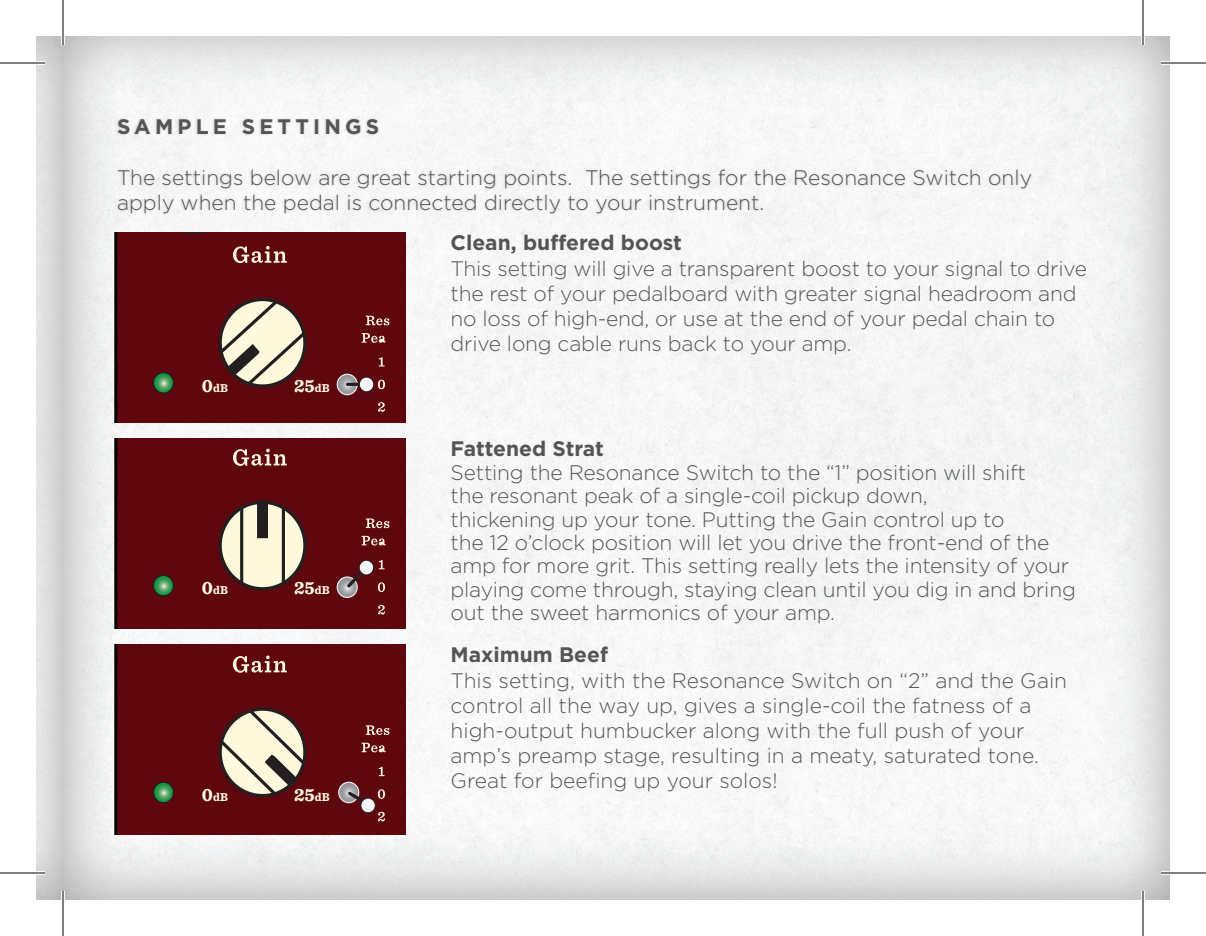
<style>
.page{position:relative;width:1206px;height:936px;background:#fff}
.page>*{position:absolute;margin:0;border:0;box-sizing:border-box;transform-origin:0 0}
.t1{font:300 21px/25.2px "Gotham";letter-spacing:-.01em;color:#545556}
.t2{font:300 21px/25.2px "Gotham";color:#545556}
.t3{font:700 21px "Gotham";color:#545556}
.t4{font:700 21px "Gotham";letter-spacing:.2em;color:#545556}
.t5{font:700 18.6px "Sentinel";color:#fef8dd}
.t6{font:700 12px "Sentinel";color:#fef8dd}
.s1{font-size:18.6px}
.s2{font-size:12px}
</style>
<div class="page">
<img style="left:36px;top:36px;width:1134px;height:864px">
<div style="left:114px;top:117px;width:919px;height:99px;background:#f5f6f6"></div>
<div style="left:114px;top:232px;width:291px;height:190px;background:#5f070e"></div>
<svg style="left:182px;top:232px;width:24px;height:2px"></svg>
<svg style="left:319px;top:232px;width:24px;height:2px"></svg>
<svg style="left:153px;top:373px;width:20px;height:20px"></svg>
<div style="left:153px;top:372px;width:21px;height:22px;border:1px solid #231f20;border-radius:50%"></div>
<svg style="left:366px;top:316px;width:23px;height:9px"></svg>
<svg style="left:362px;top:333px;width:24px;height:10px"></svg>
<svg style="left:379px;top:357px;width:6px;height:10px"></svg>
<svg style="left:378px;top:380px;width:7px;height:9px"></svg>
<svg style="left:378px;top:402px;width:7px;height:10px"></svg>
<svg style="left:233px;top:246px;width:54px;height:17px"></svg>
<svg style="left:211px;top:295px;width:103px;height:100px;background:#9a746b"></svg>
<svg style="left:337px;top:374px;width:20px;height:21px"></svg>
<div style="left:337px;top:374px;width:21px;height:21px;border:1px solid #f2f3f4;border-radius:50%"></div>
<hr style="left:347px;top:383px;width:19px;height:3px;background:#231f20">
<div style="left:359px;top:377px;width:15px;height:15px;background:#f5f5f6;border-radius:50%"></div>
<div style="left:359px;top:377px;width:15px;height:15px;border:1px solid #231f20;border-radius:50%"></div>
<div style="left:114px;top:438px;width:291px;height:190px;background:#5f070e"></div>
<div style="left:220px;top:502px;width:85px;height:87px;background:#fef8dd;border-radius:50%"></div>
<div style="left:219px;top:501px;width:88px;height:89px;border:3px solid #231f20;border-radius:50%"></div>
<hr style="left:282px;top:509px;width:3px;height:73px;background:#231f20">
<div style="left:257px;top:502px;width:11px;height:36px;border:8px solid #231f20"></div>
<svg style="left:153px;top:575px;width:20px;height:21px"></svg>
<div style="left:153px;top:575px;width:21px;height:21px;border:1px solid #231f20;border-radius:50%"></div>
<svg style="left:366px;top:518px;width:23px;height:10px"></svg>
<svg style="left:362px;top:536px;width:24px;height:10px"></svg>
<svg style="left:379px;top:560px;width:6px;height:9px"></svg>
<svg style="left:378px;top:582px;width:7px;height:10px"></svg>
<svg style="left:378px;top:605px;width:7px;height:10px"></svg>
<svg style="left:233px;top:449px;width:54px;height:17px"></svg>
<hr style="left:240px;top:509px;width:3px;height:73px;background:#231f20">
<svg style="left:337px;top:577px;width:20px;height:20px"></svg>
<div style="left:337px;top:576px;width:21px;height:22px;border:1px solid #f2f3f4;border-radius:50%"></div>
<svg style="left:344px;top:568px;width:22px;height:23px"></svg>
<div style="left:359px;top:560px;width:15px;height:15px;background:#f5f5f6;border-radius:50%"></div>
<div style="left:359px;top:560px;width:15px;height:15px;border:1px solid #231f20;border-radius:50%"></div>
<div style="left:114px;top:644px;width:291px;height:190px;background:#5f070e"></div>
<svg style="left:153px;top:782px;width:20px;height:21px"></svg>
<div style="left:153px;top:782px;width:21px;height:21px;border:1px solid #231f20;border-radius:50%"></div>
<svg style="left:366px;top:725px;width:23px;height:10px"></svg>
<svg style="left:362px;top:743px;width:24px;height:9px"></svg>
<svg style="left:379px;top:767px;width:6px;height:9px"></svg>
<svg style="left:378px;top:789px;width:7px;height:10px"></svg>
<svg style="left:378px;top:812px;width:7px;height:9px"></svg>
<svg style="left:233px;top:656px;width:54px;height:17px"></svg>
<svg style="left:216px;top:701px;width:97px;height:103px;background:#9d786e"></svg>
<svg style="left:339px;top:782px;width:20px;height:21px"></svg>
<div style="left:338px;top:782px;width:21px;height:21px;border:1px solid #f2f3f4;border-radius:50%"></div>
<svg style="left:345px;top:789px;width:25px;height:18px"></svg>
<div style="left:361px;top:798px;width:14px;height:15px;background:#f5f5f6;border-radius:50%"></div>
<div style="left:360px;top:798px;width:16px;height:15px;border:1px solid #231f20;border-radius:50%"></div>
<hr style="left:0;top:61px;width:45px;height:4px;background:#fff">
<hr style="left:1161px;top:61px;width:45px;height:4px;background:#fff">
<hr style="left:0;top:871px;width:45px;height:4px;background:#fff">
<hr style="left:1161px;top:871px;width:45px;height:4px;background:#fff">
<hr style="left:61px;top:0;width:4px;height:45px;background:#fff">
<hr style="left:61px;top:891px;width:4px;height:45px;background:#fff">
<hr style="left:1141px;top:0;width:4px;height:45px;background:#fff">
<hr style="left:1141px;top:891px;width:4px;height:45px;background:#fff">
<hr style="left:0;top:62px;width:45px;height:2px;background:#000">
<hr style="left:1161px;top:62px;width:45px;height:2px;background:#000">
<hr style="left:0;top:872px;width:45px;height:2px;background:#000">
<hr style="left:1161px;top:872px;width:45px;height:2px;background:#000">
<hr style="left:62px;top:0;width:2px;height:45px;background:#000">
<hr style="left:62px;top:891px;width:2px;height:45px;background:#000">
<hr style="left:1142px;top:0;width:2px;height:45px;background:#000">
<hr style="left:1142px;top:891px;width:2px;height:45px;background:#000">
<p class="t4" style="left:117px;top:115px;width:143px">SAMPLE SETTINGS</p>
<p class="t2" style="left:117px;top:164px;width:917px">The settings below are great starting points. The settings for the Resonance Switch only apply when the pedal is connected directly to your instrument.</p>
<p class="t6" style="left:202px;top:378px;width:28px"><span class="s1">0</span>dB</p>
<p class="t5" style="left:294px;top:371px;width:37px">25<span class="s2">dB</span></p>
<p class="t6" style="left:202px;top:581px;width:28px"><span class="s1">0</span>dB</p>
<p class="t5" style="left:294px;top:574px;width:37px">25<span class="s2">dB</span></p>
<p class="t6" style="left:202px;top:788px;width:28px"><span class="s1">0</span>dB</p>
<p class="t5" style="left:294px;top:780px;width:37px">25<span class="s2">dB</span></p>
<p class="t3" style="left:451px;top:231px;width:233px">Clean, buffered boost</p>
<p class="t1" style="left:451px;top:255px;width:638px">This setting will give a transparent boost to your signal to drive the rest of your pedalboard with greater signal headroom and no loss of high-end, or use at the end of your pedal chain to drive long cable runs back to your amp.</p>
<p class="t3" style="left:451px;top:437px;width:155px">Fattened Strat</p>
<p class="t1" style="left:451px;top:460px;width:627px;line-height:23.4px">Setting the Resonance Switch to the “1” position will shift<br>the resonant peak of a single-coil pickup down,<br>thickening up your tone. Putting the Gain control up to<br>the 12 o’clock position will let you drive the front-end of the amp for more grit. This setting really lets the intensity of your playing come through, staying clean until you dig in and bring out the sweet harmonics of your amp.</p>
<p class="t3" style="left:451px;top:643px;width:159px">Maximum Beef</p>
<p class="t1" style="left:451px;top:667px;width:618px">This setting, with the Resonance Switch on “2” and the Gain control all the way up, gives a single-coil the fatness of a high-output humbucker along with the full push of your amp’s preamp stage, resulting in a meaty, saturated tone.<br>Great for beefing up your solos!</p>
</div>
